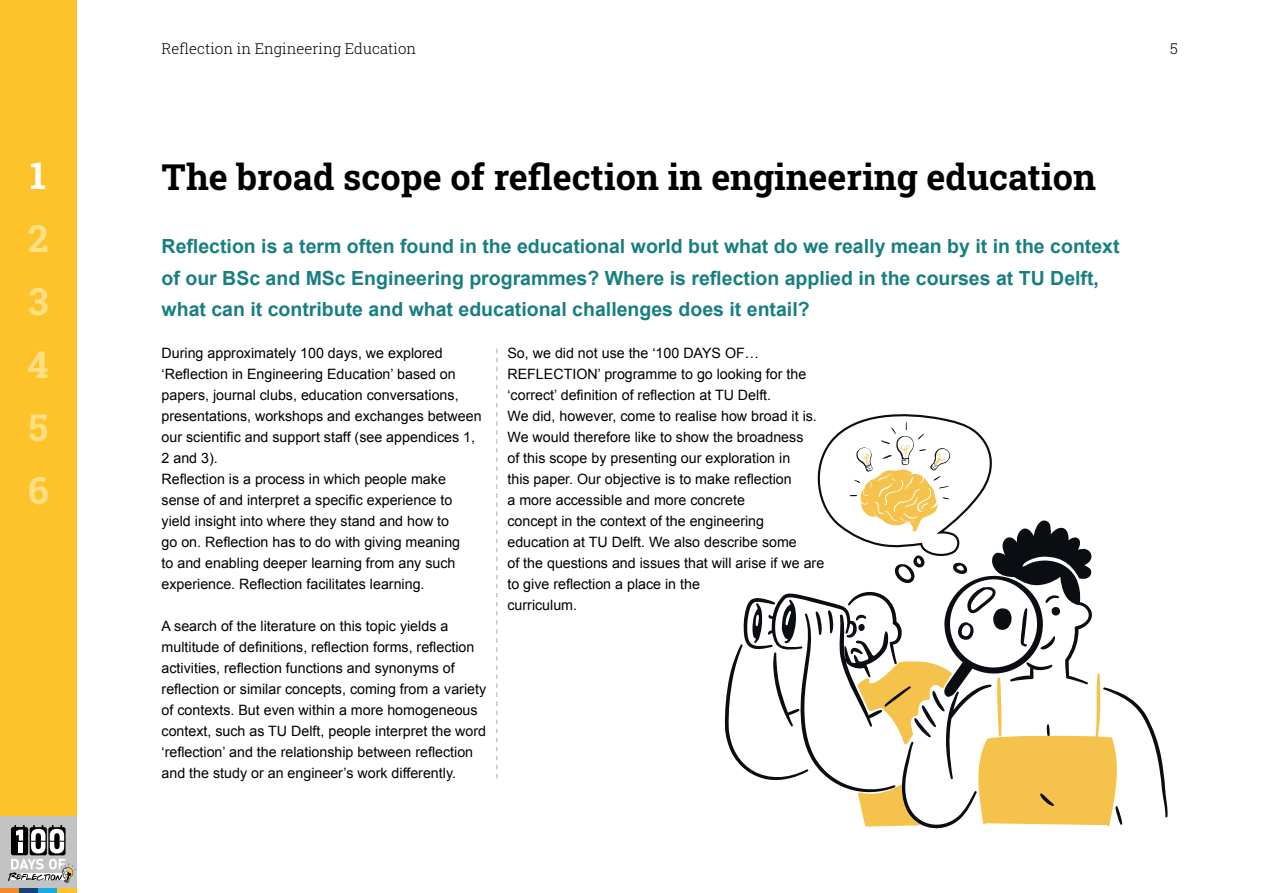
<style>
.page{position:relative;width:1263px;height:893px;background:#fff}
.page>*{position:absolute;margin:0;border:0;box-sizing:border-box;transform-origin:0 0}
.t1{font:700 37.5px "Roboto Slab";color:#fddf84}
.t2{font:700 37.5px "Roboto Slab";color:#fff}
.t3{font:700 36px "Roboto Slab";color:#000001}
.t4{font:700 19.5px/31.5px "Arial";color:#187f81}
.t5{font:300 15px "Roboto Slab";color:#000001}
.t6{font:14.25px/21px "Arial";color:#000001}
</style>
<div class="page">
<div style="left:0;top:0;width:77px;height:893px;background:#fec32a"></div>
<div style="left:0;top:816px;width:77px;height:77px;background:#c2c3c3"></div>
<div style="left:0;top:888px;width:19px;height:5px;background:#f18829"></div>
<div style="left:19px;top:888px;width:19px;height:5px;background:#134378"></div>
<div style="left:38px;top:888px;width:19px;height:5px;background:#19abe3"></div>
<div style="left:57px;top:888px;width:20px;height:5px;background:#fec229"></div>
<svg style="left:8px;top:859px;width:68px;height:24px"></svg>
<svg style="left:30px;top:827px;width:17px;height:28px"></svg>
<svg style="left:48px;top:827px;width:18px;height:28px"></svg>
<div style="left:11px;top:827px;width:17px;height:28px;background:#000001;border-radius:2px"></div>
<svg style="left:31px;top:825px;width:33px;height:28px"></svg>
<svg style="left:14px;top:825px;width:11px;height:16px"></svg>
<hr style="left:19px;top:841px;width:4px;height:11px;background:#fff">
<svg style="left:724px;top:414px;width:444px;height:415px"></svg>
<svg style="left:496px;top:349px;width:1px;height:429px"></svg>
<h1 class="t2" style="left:30px;top:150px;width:18px">1</h1>
<h1 class="t1" style="left:28px;top:213px;width:22px">2</h1>
<h1 class="t1" style="left:28px;top:276px;width:22px">3</h1>
<h1 class="t1" style="left:28px;top:339px;width:23px">4</h1>
<h1 class="t1" style="left:28px;top:402px;width:21px">5</h1>
<h1 class="t1" style="left:28px;top:465px;width:22px">6</h1>
<p class="t5" style="left:162px;top:38px;width:256px">Reflection in Engineering Education</p>
<p class="t5" style="left:1170px;top:38px;width:9px">5</p>
<h2 class="t3" style="left:162px;top:153px;width:936px">The broad scope of reflection in engineering education</h2>
<p class="t4" style="left:162px;top:231px;width:959px">Reflection is a term often found in the educational world but what do we really mean by it in the context of our BSc and MSc Engineering programmes? Where is reflection applied in the courses at TU Delft, what can it contribute and what educational challenges does it entail?</p>
<p class="t6" style="left:162px;top:343px;width:321px">During approximately 100 days, we explored ‘Reflection in Engineering Education’ based on papers, journal clubs, education conversations, presentations, workshops and exchanges between our scientific and support staff (see appendices 1, 2 and 3).<br>Reflection is a process in which people make sense of and interpret a specific experience to yield insight into where they stand and how to<br>go on. Reflection has to do with giving meaning<br>to and enabling deeper learning from any such experience. Reflection facilitates learning.</p>
<p class="t6" style="left:162px;top:616px;width:326px">A search of the literature on this topic yields a multitude of definitions, reflection forms, reflection activities, reflection functions and synonyms of reflection or similar concepts, coming from a variety of contexts. But even within a more homogeneous context, such as TU Delft, people interpret the word ‘reflection’ and the relationship between reflection and the study or an engineer’s work differently.</p>
<p class="t6" style="left:507px;top:343px;width:318px">So, we did not use the ‘100 DAYS OF… REFLECTION’ programme to go looking for the ‘correct’ definition of reflection at TU Delft.<br>We did, however, come to realise how broad it is.<br>We would therefore like to show the broadness<br>of this scope by presenting our exploration in<br>this paper. Our objective is to make reflection<br>a more accessible and more concrete<br>concept in the context of the engineering education at TU Delft. We also describe some<br>of the questions and issues that will arise if we are to give reflection a place in the<br>curriculum.</p>
</div>
